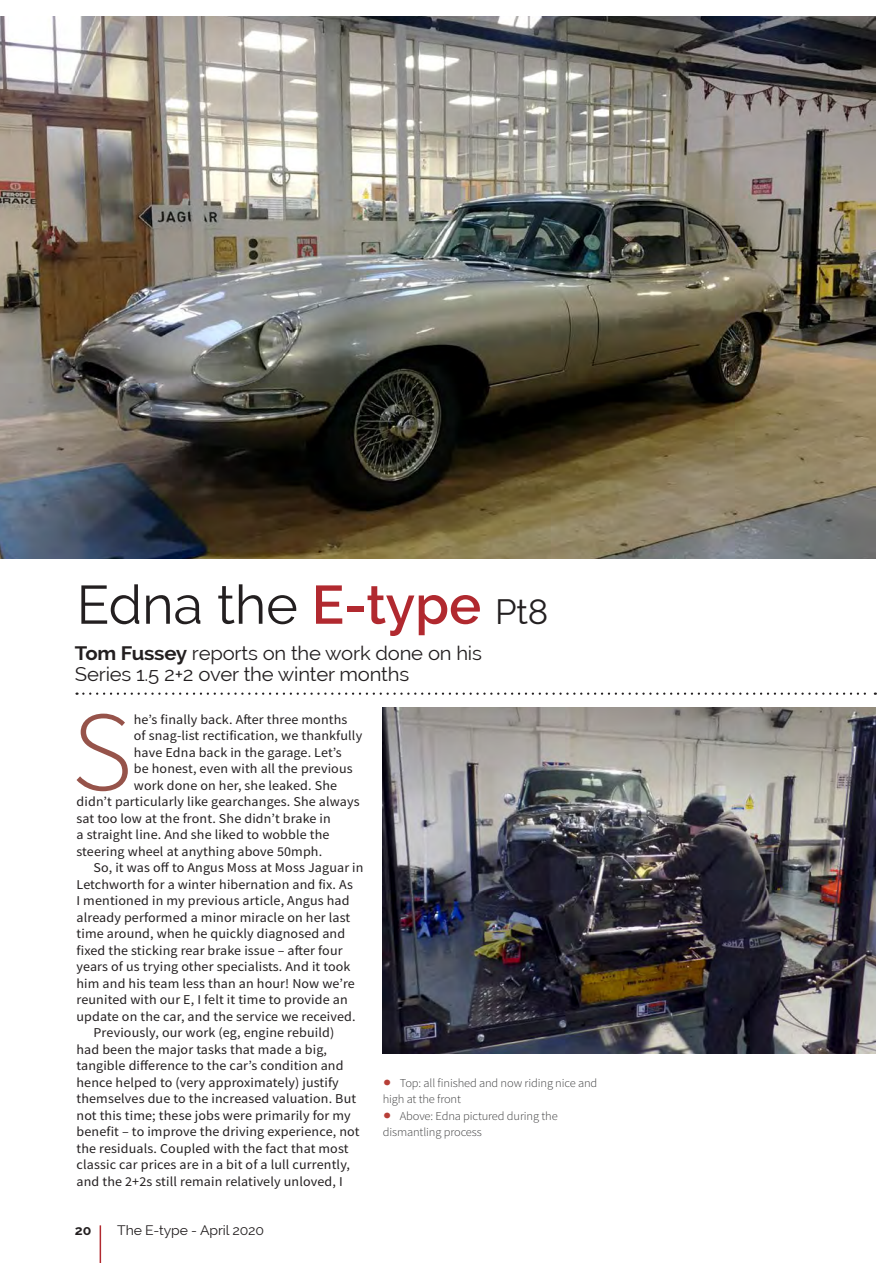
<style>
.page{position:relative;width:893px;height:1263px;background:#fff}
.page>*{position:absolute;margin:0;border:0;box-sizing:border-box;transform-origin:0 0}
.t1{font:300 113.7px "Source Sans Pro";color:#96534a;scale:1.04 1}
.t2{font:54px "Raleway";color:#231f20}
.t3{font:19.5px/21px "Raleway";letter-spacing:-.01em;color:#231f20;scale:1.04 1}
.t4{font:13.5px "Source Sans Pro";letter-spacing:.01em;color:#231f20;scale:1.04 1}
.t5{font:13.5px "Raleway";letter-spacing:-.01em;color:#231f20;scale:1.04 1}
.t6{font:700 13.5px "Raleway";color:#231f20;scale:1.04 1}
.t7{font:300 12px/16.5px "Source Sans Pro";letter-spacing:-.01em;color:#3e3e3f;scale:1.04 1}
.s1{font-weight:600;color:#b1292f}
.s2{font-size:34.5px}
.s3{font-weight:700}
.s4{font-family:"Helvetica Neue";font-weight:400;font-size:13.5px;color:#b73f38}
</style>
<div class="page">
<hr style="left:100px;top:1225px;width:1px;height:38px;background:#b1292f">
<img style="left:0;top:16px;width:876px;height:542px">
<svg style="left:77px;top:692px;width:799px;height:3px"></svg>
<img style="left:383px;top:707px;width:493px;height:347px">
<h2 class="t2" style="left:77px;top:573px;width:473px">Edna the <span class="s1">E-type</span> <span class="s2">Pt8</span></h2>
<h3 class="t3" style="left:75px;top:642px;width:393px"><span class="s3">Tom Fussey</span> reports on the work done on his<br>Series 1.5 2+2 over the winter months</h3>
<h1 class="t1" style="left:71px;top:682px;width:61px">S</h1>
<p class="t4" style="left:134px;top:711px;width:207px">he’s finally back. After three months</p>
<p class="t4" style="left:134px;top:727px;width:221px">of snag-list rectification, we thankfully</p>
<p class="t4" style="left:134px;top:744px;width:201px">have Edna back in the garage. Let’s</p>
<p class="t4" style="left:134px;top:760px;width:212px">be honest, even with all the previous</p>
<p class="t4" style="left:134px;top:777px;width:197px">work done on her, she leaked. She</p>
<p class="t4" style="left:77px;top:793px;width:274px">didn’t particularly like gearchanges. She always</p>
<p class="t4" style="left:77px;top:810px;width:246px">sat too low at the front. She didn’t brake in</p>
<p class="t4" style="left:77px;top:826px;width:245px">a straight line. And she liked to wobble the</p>
<p class="t4" style="left:77px;top:843px;width:238px">steering wheel at anything above 50mph.</p>
<p class="t4" style="left:94px;top:859px;width:261px">So, it was off to Angus Moss at Moss Jaguar in</p>
<p class="t4" style="left:77px;top:876px;width:267px">Letchworth for a winter hibernation and fix. As</p>
<p class="t4" style="left:77px;top:892px;width:264px">I mentioned in my previous article, Angus had</p>
<p class="t4" style="left:77px;top:909px;width:265px">already performed a minor miracle on her last</p>
<p class="t4" style="left:77px;top:925px;width:260px">time around, when he quickly diagnosed and</p>
<p class="t4" style="left:77px;top:942px;width:257px">fixed the sticking rear brake issue – after four</p>
<p class="t4" style="left:77px;top:958px;width:265px">years of us trying other specialists. And it took</p>
<p class="t4" style="left:77px;top:975px;width:269px">him and his team less than an hour! Now we’re</p>
<p class="t4" style="left:77px;top:991px;width:262px">reunited with our E, I felt it time to provide an</p>
<p class="t4" style="left:77px;top:1008px;width:270px">update on the car, and the service we received.</p>
<p class="t4" style="left:94px;top:1024px;width:233px">Previously, our work (eg, engine rebuild)</p>
<p class="t4" style="left:77px;top:1041px;width:242px">had been the major tasks that made a big,</p>
<p class="t4" style="left:77px;top:1057px;width:258px">tangible difference to the car’s condition and</p>
<p class="t4" style="left:77px;top:1074px;width:254px">hence helped to (very approximately) justify</p>
<p class="t4" style="left:77px;top:1090px;width:270px">themselves due to the increased valuation. But</p>
<p class="t4" style="left:77px;top:1107px;width:265px">not this time; these jobs were primarily for my</p>
<p class="t4" style="left:77px;top:1123px;width:274px">benefit – to improve the driving experience, not</p>
<p class="t4" style="left:77px;top:1140px;width:263px">the residuals. Coupled with the fact that most</p>
<p class="t4" style="left:77px;top:1156px;width:264px">classic car prices are in a bit of a lull currently,</p>
<p class="t4" style="left:77px;top:1173px;width:257px">and the 2+2s still remain relatively unloved, I</p>
<p class="t7" style="left:383px;top:1075px;width:208px"><span class="s4">●</span> Top: all finished and now riding nice and high at the front</p>
<p class="t7" style="left:383px;top:1108px;width:170px"><span class="s4">●</span> Above: Edna pictured during the dismantling process</p>
<p class="t6" style="left:75px;top:1223px;width:17px">20</p>
<p class="t5" style="left:117px;top:1223px;width:143px">The E-type - April 2020</p>
</div>
